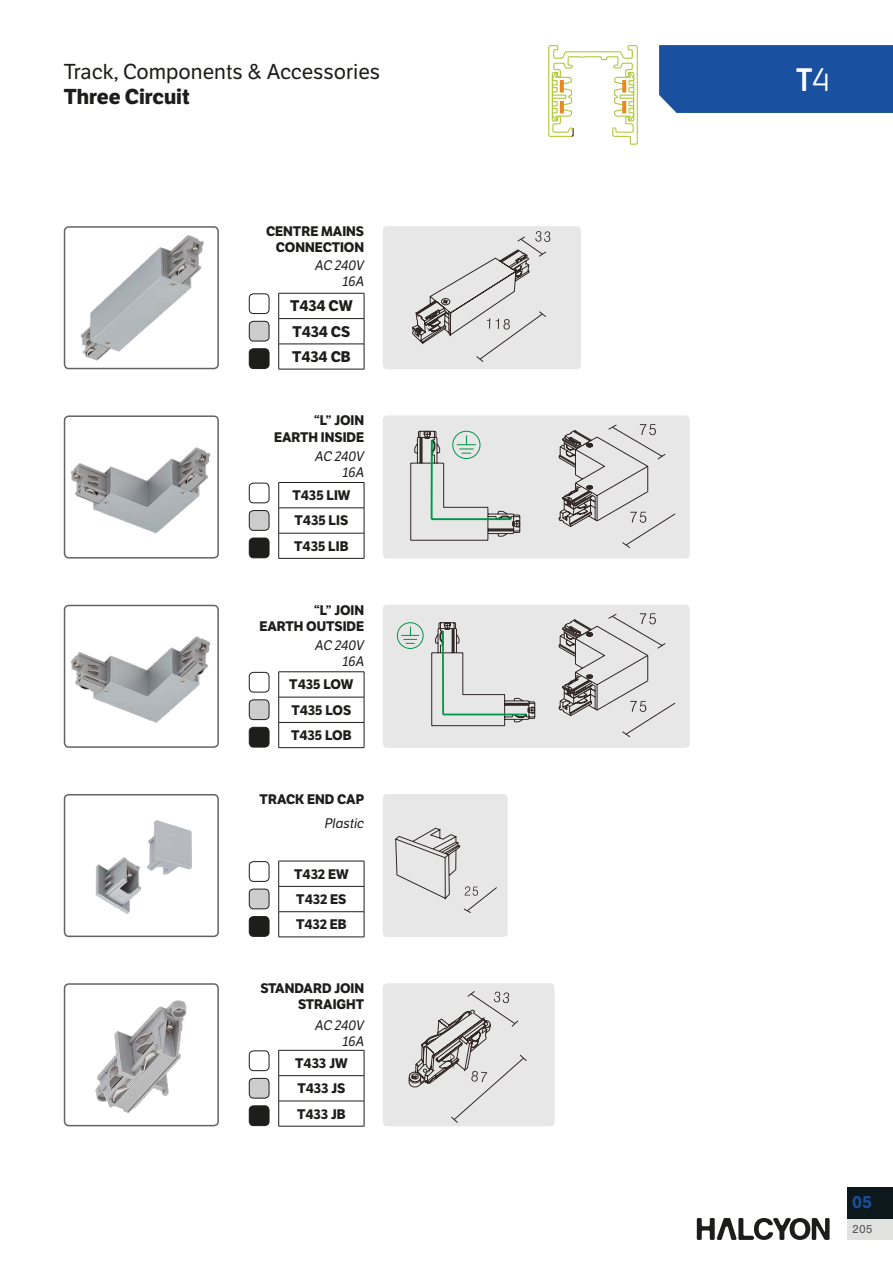
<style>
.page{position:relative;width:893px;height:1263px;background:#fff}
.page>*{position:absolute;margin:0;border:0;box-sizing:border-box;transform-origin:0 0}
.t1{font:700 31.5px "Vox Round";color:#fff}
.t2{font:21px "LFT Etica";color:#1d1d1b}
.t3{font:700 21px "LFT Etica";color:#1d1d1b}
.t4{font:700 18px "Nimbus San";color:#1951a0}
.t5{font:700 15px/25.2px "LFT Etica";color:#1d1d1b}
.t6{font:700 13.5px/16.2px "LFT Etica";color:#1d1d1b}
.t7{font:italic 13.5px/16.2px "LFT Etica";color:#1d1d1b;text-align:right}
.t8{font:12px "Nimbus San";color:#57575a}
.s1{font-weight:400}
</style>
<div class="page">
<div style="left:64px;top:226px;width:155px;height:143px;border:2px solid #646363;border-radius:4px"></div>
<div style="left:64px;top:605px;width:155px;height:143px;border:2px solid #646363;border-radius:4px"></div>
<div style="left:64px;top:415px;width:155px;height:143px;border:2px solid #646363;border-radius:4px"></div>
<div style="left:64px;top:794px;width:155px;height:143px;border:2px solid #646363;border-radius:4px"></div>
<div style="left:64px;top:983px;width:155px;height:143px;border:2px solid #646363;border-radius:4px"></div>
<div style="left:847px;top:1218px;width:46px;height:22px;background:#e1e1e0"></div>
<div style="left:847px;top:1187px;width:46px;height:31px;background:#0d181c"></div>
<svg style="left:697px;top:1218px;width:133px;height:22px"></svg>
<div style="left:659px;top:45px;width:234px;height:68px;background:#1951a0"></div>
<svg style="left:548px;top:45px;width:90px;height:100px"></svg>
<div style="left:249px;top:916px;width:20px;height:20px;background:#1d1d1b;border-radius:4px"></div>
<div style="left:249px;top:916px;width:20px;height:21px;border:1px solid #1d1d1b;border-radius:4px"></div>
<div style="left:249px;top:889px;width:20px;height:20px;background:#ccc;border-radius:4px"></div>
<div style="left:249px;top:889px;width:20px;height:20px;border:1px solid #1d1d1b;border-radius:4px"></div>
<div style="left:249px;top:861px;width:20px;height:21px;border:1px solid #1d1d1b;border-radius:4px"></div>
<hr style="left:279px;top:861px;width:85px;height:1px;background:#1d1d1b">
<hr style="left:279px;top:886px;width:85px;height:1px;background:#1d1d1b">
<hr style="left:279px;top:911px;width:85px;height:1px;background:#1d1d1b">
<svg style="left:278px;top:861px;width:1px;height:76px"></svg>
<svg style="left:364px;top:861px;width:1px;height:76px"></svg>
<hr style="left:279px;top:937px;width:85px;height:1px;background:#1d1d1b">
<div style="left:249px;top:1106px;width:20px;height:19px;background:#1d1d1b;border-radius:4px"></div>
<div style="left:249px;top:1105px;width:20px;height:21px;border:1px solid #1d1d1b;border-radius:4px"></div>
<div style="left:249px;top:1078px;width:20px;height:20px;background:#ccc;border-radius:4px"></div>
<div style="left:249px;top:1078px;width:20px;height:20px;border:1px solid #1d1d1b;border-radius:4px"></div>
<div style="left:249px;top:1050px;width:20px;height:21px;border:1px solid #1d1d1b;border-radius:4px"></div>
<hr style="left:279px;top:1050px;width:85px;height:1px;background:#1d1d1b">
<hr style="left:279px;top:1075px;width:85px;height:1px;background:#1d1d1b">
<hr style="left:279px;top:1101px;width:85px;height:1px;background:#1d1d1b">
<svg style="left:278px;top:1050px;width:1px;height:76px"></svg>
<svg style="left:364px;top:1050px;width:1px;height:76px"></svg>
<hr style="left:279px;top:1126px;width:85px;height:1px;background:#1d1d1b">
<div style="left:383px;top:794px;width:125px;height:143px;background:#e7e7e7;border-radius:4px"></div>
<svg style="left:395px;top:828px;width:102px;height:85px"></svg>
<div style="left:383px;top:983px;width:172px;height:143px;background:#e7e7e7;border-radius:4px"></div>
<svg style="left:409px;top:991px;width:118px;height:132px"></svg>
<div style="left:383px;top:605px;width:307px;height:143px;background:#e7e7e7;border-radius:4px"></div>
<svg style="left:431px;top:622px;width:105px;height:104px"></svg>
<hr style="left:442px;top:631px;width:2px;height:83px;background:#009648">
<hr style="left:443px;top:714px;width:83px;height:1px;background:#009648">
<svg style="left:396px;top:622px;width:28px;height:27px"></svg>
<svg style="left:558px;top:613px;width:118px;height:125px"></svg>
<div style="left:249px;top:727px;width:20px;height:20px;background:#1d1d1b;border-radius:4px"></div>
<div style="left:249px;top:727px;width:20px;height:20px;border:1px solid #1d1d1b;border-radius:4px"></div>
<div style="left:249px;top:700px;width:20px;height:20px;background:#ccc;border-radius:4px"></div>
<div style="left:249px;top:699px;width:20px;height:21px;border:1px solid #1d1d1b;border-radius:4px"></div>
<div style="left:249px;top:672px;width:20px;height:20px;border:1px solid #1d1d1b;border-radius:4px"></div>
<hr style="left:279px;top:671px;width:85px;height:1px;background:#1d1d1b">
<hr style="left:279px;top:697px;width:85px;height:1px;background:#1d1d1b">
<hr style="left:279px;top:722px;width:85px;height:1px;background:#1d1d1b">
<svg style="left:278px;top:672px;width:1px;height:75px"></svg>
<svg style="left:364px;top:672px;width:1px;height:75px"></svg>
<hr style="left:279px;top:747px;width:85px;height:1px;background:#1d1d1b">
<img style="left:70px;top:636px;width:141px;height:87px">
<img style="left:95px;top:820px;width:97px;height:94px">
<img style="left:95px;top:1000px;width:92px;height:114px">
<div style="left:383px;top:415px;width:307px;height:143px;background:#e7e7e7;border-radius:4px"></div>
<svg style="left:558px;top:424px;width:118px;height:124px"></svg>
<svg style="left:410px;top:430px;width:111px;height:111px"></svg>
<div style="left:249px;top:538px;width:20px;height:20px;background:#1d1d1b;border-radius:4px"></div>
<div style="left:249px;top:538px;width:20px;height:20px;border:1px solid #1d1d1b;border-radius:4px"></div>
<div style="left:249px;top:510px;width:20px;height:20px;background:#ccc;border-radius:4px"></div>
<div style="left:249px;top:510px;width:20px;height:21px;border:1px solid #1d1d1b;border-radius:4px"></div>
<div style="left:249px;top:483px;width:20px;height:20px;border:1px solid #1d1d1b;border-radius:4px"></div>
<hr style="left:279px;top:482px;width:85px;height:1px;background:#1d1d1b">
<hr style="left:279px;top:508px;width:85px;height:1px;background:#1d1d1b">
<hr style="left:279px;top:533px;width:85px;height:1px;background:#1d1d1b">
<svg style="left:278px;top:483px;width:1px;height:75px"></svg>
<svg style="left:364px;top:483px;width:1px;height:75px"></svg>
<hr style="left:279px;top:558px;width:85px;height:1px;background:#1d1d1b">
<img style="left:70px;top:447px;width:141px;height:87px">
<div style="left:383px;top:226px;width:198px;height:143px;background:#e7e7e7;border-radius:4px"></div>
<svg style="left:412px;top:231px;width:138px;height:131px"></svg>
<div style="left:249px;top:349px;width:20px;height:19px;background:#1d1d1b;border-radius:4px"></div>
<div style="left:249px;top:348px;width:20px;height:21px;border:1px solid #1d1d1b;border-radius:4px"></div>
<div style="left:249px;top:321px;width:20px;height:20px;background:#ccc;border-radius:4px"></div>
<div style="left:249px;top:321px;width:20px;height:20px;border:1px solid #1d1d1b;border-radius:4px"></div>
<div style="left:249px;top:293px;width:20px;height:21px;border:1px solid #1d1d1b;border-radius:4px"></div>
<hr style="left:279px;top:293px;width:85px;height:1px;background:#1d1d1b">
<hr style="left:279px;top:318px;width:85px;height:1px;background:#1d1d1b">
<hr style="left:279px;top:344px;width:85px;height:1px;background:#1d1d1b">
<svg style="left:278px;top:293px;width:1px;height:76px"></svg>
<svg style="left:364px;top:293px;width:1px;height:76px"></svg>
<hr style="left:279px;top:369px;width:85px;height:1px;background:#1d1d1b">
<img style="left:81px;top:235px;width:123px;height:126px">
<h2 class="t2" style="left:64px;top:59px;width:318px">Track, Components &amp; Accessories</h2>
<h2 class="t3" style="left:64px;top:84px;width:127px">Three Circuit</h2>
<p class="t6" style="left:266px;top:223px;width:100px;text-align:right">CENTRE MAINS<br>CONNECTION</p>
<p class="t7" style="left:315px;top:257px;width:51px">AC 240V<br>16A</p>
<p class="t5" style="left:292px;top:319px;width:60px">T434 CS<br>T434 CB</p>
<p class="t5" style="left:290px;top:294px;width:64px">T434 CW</p>
<p class="t6" style="left:274px;top:413px;width:92px;text-align:right">“L” JOIN<br>EARTH INSIDE</p>
<p class="t7" style="left:315px;top:448px;width:51px">AC 240V<br>16A</p>
<p class="t6" style="left:294px;top:508px;width:56px;line-height:25.2px">T435 LIS<br>T435 LIB</p>
<p class="t6" style="left:292px;top:487px;width:60px">T435 LIW</p>
<p class="t6" style="left:259px;top:602px;width:106px;text-align:right">“L” JOIN<br>EARTH OUTSIDE</p>
<p class="t7" style="left:315px;top:637px;width:51px">AC 240V<br>16A</p>
<p class="t6" style="left:289px;top:672px;width:66px;line-height:25.3px">T435 LOW<br>T435 LOS<br>T435 LOB</p>
<p class="t6" style="left:260px;top:791px;width:106px">TRACK END CAP</p>
<p class="t7" style="left:325px;top:816px;width:41px">Plastic</p>
<p class="t6" style="left:294px;top:866px;width:56px">T432 EW</p>
<p class="t6" style="left:296px;top:887px;width:52px;line-height:25.2px">T432 ES<br>T432 EB</p>
<p class="t6" style="left:260px;top:980px;width:105px;text-align:right">STANDARD JOIN<br>STRAIGHT</p>
<p class="t7" style="left:315px;top:1018px;width:51px">AC 240V<br>16A</p>
<p class="t6" style="left:295px;top:1055px;width:54px">T433 JW</p>
<p class="t6" style="left:297px;top:1076px;width:50px;line-height:25.2px">T433 JS<br>T433 JB</p>
<h1 class="t1" style="left:796px;top:59px;width:35px">T<span class="s1">4</span></h1>
<h3 class="t4" style="left:852px;top:1192px;width:21px">05</h3>
<p class="t8" style="left:852px;top:1222px;width:22px">205</p>
</div>
